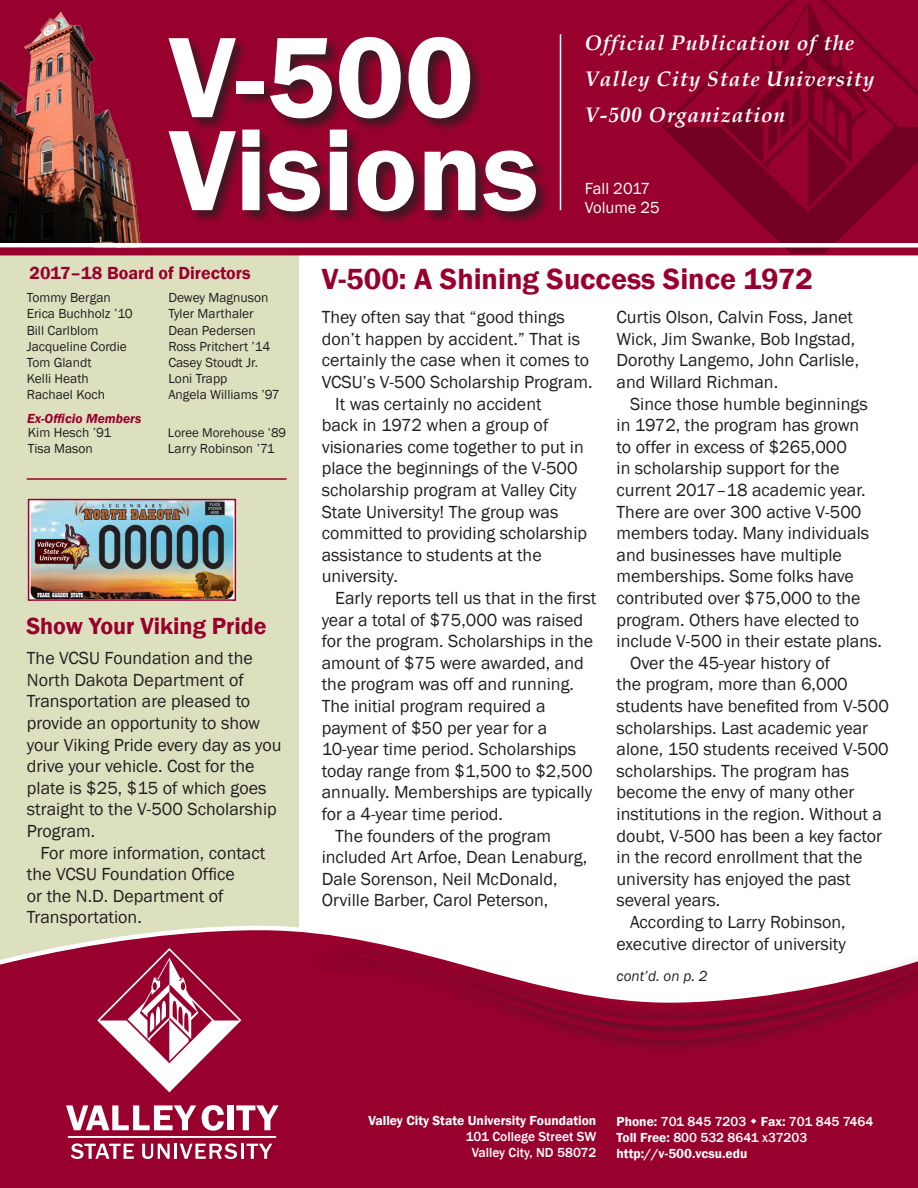
<style>
.page{position:relative;width:918px;height:1188px;background:#fff}
.page>*{position:absolute;margin:0;border:0;box-sizing:border-box;transform-origin:0 0}
.t1{font:600 118.5px "Franklin Gothic";color:#fff}
.list_title{font:600 30px "Franklin Gothic";color:#98012d}
.headline{font:600 24px "Franklin Gothic";letter-spacing:-.005em;color:#98012d}
.t2{font:italic 700 21px/36.3px "Book Antiqua";letter-spacing:.04em;color:#fff}
.list_title-2{font:18px/21.6px "Franklin Gothic";color:#231f20}
.body_copy{font:18px/21.6px "Franklin Gothic";color:#231f20}
.t3{font:600 18px "Franklin Gothic";color:#98012d}
.t4{font:16.5px "Franklin Gothic";color:#fff}
.list_title-3{font:italic 15px "Franklin Gothic";color:#231f20}
.t5{font:13.5px/16.2px "Franklin Gothic";color:#231f20}
.t6{font:500 13.5px "Franklin Gothic";color:#fff}
.t7{font:600 13.5px "Franklin Gothic";color:#fff}
.t8{font:italic 600 13.5px "Franklin Gothic";color:#98012d}
.t9{font:13.05px "Franklin Gothic";color:#231f20}
.s1{font-weight:600}
</style>
<div class="page">
<div style="left:0;top:238px;width:299px;height:950px;background:#dde0be"></div>
<svg style="left:0;top:0;width:918px;height:255px;background:#90002a"></svg>
<svg style="left:0;top:925px;width:918px;height:263px;background:#a1193f"></svg>
<svg style="left:66px;top:1105px;width:130px;height:25px;background:#c7768d"></svg>
<svg style="left:202px;top:1105px;width:22px;height:26px"></svg>
<div style="left:227px;top:1105px;width:6px;height:25px;background:#fff"></div>
<svg style="left:236px;top:1105px;width:43px;height:25px"></svg>
<svg style="left:71px;top:1143px;width:63px;height:16px"></svg>
<svg style="left:142px;top:1144px;width:28px;height:15px"></svg>
<hr style="left:174px;top:1144px;width:3px;height:15px;background:#fff">
<svg style="left:180px;top:1143px;width:57px;height:16px"></svg>
<hr style="left:241px;top:1144px;width:3px;height:15px;background:#fff">
<svg style="left:247px;top:1144px;width:25px;height:15px"></svg>
<hr style="left:68px;top:1136px;width:208px;height:2px;background:#fff">
<svg style="left:97px;top:948px;width:144px;height:144px;background:#b54868"></svg>
<div style="left:300px;top:944px;width:618px;height:111px;background:#231f20;opacity:.75"></div>
<div style="left:322px;top:940px;width:596px;height:101px;background:#231f20;opacity:.75"></div>
<svg style="left:334px;top:954px;width:584px;height:74px"></svg>
<img style="left:0;top:4px;width:169px;height:239px">
<div style="left:0;top:243px;width:918px;height:5px;background:#fff"></div>
<div style="left:168px;top:36px;width:382px;height:190px;background:#231f20;opacity:.75"></div>
<hr style="left:560px;top:34px;width:1px;height:176px;background:#fff">
<hr style="left:27px;top:478px;width:260px;height:2px;background:#98012d">
<img style="left:31px;top:502px;width:202px;height:96px">
<div style="left:28px;top:499px;width:208px;height:102px;border:2px solid #98012d"></div>
<svg style="left:751px;top:1118px;width:5px;height:6px"></svg>
<p class="t1" style="left:169px;top:5px;width:306px">V-500</p>
<p class="t1" style="left:169px;top:98px;width:371px">Visions</p>
<p class="t2" style="left:585px;top:24px;width:291px">Official Publication of the<br>Valley City State University<br>V-500 Organization</p>
<p class="t4" style="left:585px;top:178px;width:67px">Fall 2017</p>
<p class="t4" style="left:585px;top:197px;width:77px">Volume 25</p>
<p class="t3" style="left:30px;top:261px;width:223px">2017–18 Board of Directors</p>
<p class="t5" style="left:168px;top:290px;width:102px">Dewey Magnuson</p>
<p class="t5" style="left:168px;top:306px;width:87px">Tyler Marthaler</p>
<p class="t5" style="left:168px;top:322px;width:89px">Dean Pedersen</p>
<p class="t5" style="left:168px;top:338px;width:104px">Ross Pritchert ’14</p>
<p class="t5" style="left:168px;top:355px;width:91px">Casey Stoudt Jr.</p>
<p class="t5" style="left:168px;top:371px;width:61px">Loni Trapp</p>
<p class="t5" style="left:168px;top:387px;width:113px">Angela Williams ’97</p>
<p class="t5" style="left:28px;top:424px;width:85px">Kim Hesch ’91</p>
<p class="t5" style="left:28px;top:441px;width:67px">Tisa Mason</p>
<p class="t5" style="left:27px;top:290px;width:108px">Tommy Bergan<br>Erica Buchholz ’10</p>
<p class="t5" style="left:27px;top:322px;width:102px">Bill Carlblom<br>Jacqueline Cordie<br>Tom Glandt</p>
<p class="t5" style="left:27px;top:371px;width:64px">Kelli Heath</p>
<p class="t5" style="left:27px;top:387px;width:80px">Rachael Koch</p>
<p class="t8" style="left:27px;top:409px;width:116px">Ex-Officio Members</p>
<p class="t9" style="left:168px;top:424px;width:120px">Loree Morehouse ’89</p>
<p class="t5" style="left:168px;top:441px;width:108px">Larry Robinson ’71</p>
<p class="headline" style="left:26px;top:611px;width:242px">Show Your Viking Pride</p>
<p class="body_copy" style="left:27px;top:648px;width:256px">The VCSU Foundation and the<br>North Dakota Department of<br>Transportation are pleased to provide an opportunity to show your Viking Pride every day as you drive your vehicle. Cost for the plate is $25, $15 of which goes straight to the V-500 Scholarship<br>Program.</p>
<p class="body_copy" style="left:27px;top:842px;width:240px;text-indent:14px">For more information, contact the VCSU Foundation Office<br>or the N.D. Department of<br>Transportation.</p>
<p class="list_title" style="left:322px;top:261px;width:493px">V-500: A Shining Success Since 1972</p>
<p class="list_title-2" style="left:617px;top:307px;width:244px">Curtis Olson, Calvin Foss, Janet<br>Wick, Jim Swanke, Bob Ingstad,<br>Dorothy Langemo, John Carlisle, and Willard Richman.</p>
<p class="list_title-2" style="left:617px;top:393px;width:267px;text-indent:14px">Since those humble beginnings in 1972, the program has grown<br>to offer in excess of $265,000<br>in scholarship support for the current 2017–18 academic year.<br>There are over 300 active V-500 members today. Many individuals and businesses have multiple memberships. Some folks have contributed over $75,000 to the program. Others have elected to include V-500 in their estate plans.</p>
<p class="list_title-2" style="left:617px;top:652px;width:274px;text-indent:14px">Over the 45-year history of<br>the program, more than 6,000 students have benefited from V-500 scholarships. Last academic year alone, 150 students received V-500 scholarships. The program has become the envy of many other institutions in the region. Without a doubt, V-500 has been a key factor in the record enrollment that the university has enjoyed the past several years.</p>
<p class="list_title-2" style="left:617px;top:911px;width:231px;text-align:right">According to Larry Robinson, executive director of university</p>
<p class="list_title-3" style="left:617px;top:967px;width:93px">cont’d. on p. 2</p>
<p class="list_title-2" style="left:322px;top:307px;width:272px">They often say that “good things don’t happen by accident.” That is certainly the case when it comes to VCSU’s V-500 Scholarship Program.</p>
<p class="list_title-2" style="left:322px;top:393px;width:267px;text-indent:14px">It was certainly no accident<br>back in 1972 when a group of visionaries come together to put in place the beginnings of the V-500 scholarship program at Valley City<br>State University! The group was committed to providing scholarship assistance to students at the university.</p>
<p class="list_title-2" style="left:322px;top:587px;width:276px;text-indent:14px">Early reports tell us that in the first year a total of $75,000 was raised for the program. Scholarships in the amount of $75 were awarded, and the program was off and running.<br>The initial program required a payment of $50 per year for a<br>10-year time period. Scholarships today range from $1,500 to $2,500 annually. Memberships are typically for a 4-year time period.</p>
<p class="list_title-2" style="left:322px;top:825px;width:267px;text-indent:14px">The founders of the program included Art Arfoe, Dean Lenaburg,<br>Dale Sorenson, Neil McDonald,<br>Orville Barber, Carol Peterson,</p>
<p class="t7" style="left:368px;top:1112px;width:229px">Valley City State University Foundation</p>
<p class="t6" style="left:466px;top:1128px;width:132px">101 College Street SW</p>
<p class="t6" style="left:472px;top:1144px;width:126px">Valley City, ND 58072</p>
<p class="t6" style="left:617px;top:1113px;width:258px"><span class="s1">Phone:</span> 701 845 7203 <span class="s1">Fax:</span> 701 845 7464</p>
<p class="t6" style="left:617px;top:1129px;width:192px"><span class="s1">Toll Free:</span> 800 532 8641 x37203</p>
<p class="t7" style="left:617px;top:1145px;width:132px">http://v-500.vcsu.edu</p>
</div>
